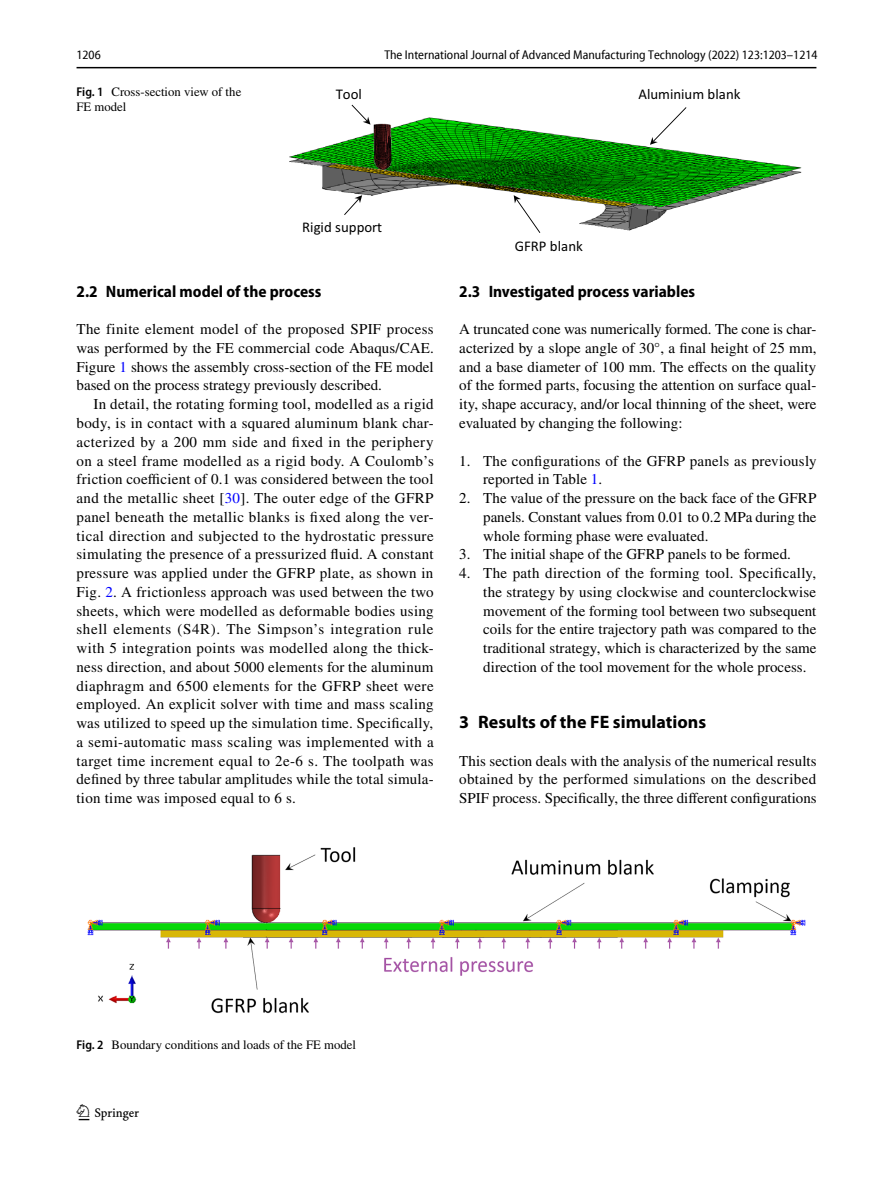
<style>
.page{position:relative;width:893px;height:1187px;background:#fff}
.page>*{position:absolute;margin:0;border:0;box-sizing:border-box;transform-origin:0 0}
.t1{font:22.5px "Springnew Regular 2";color:#000}
.t2{font:700 18px "Myriad Pro";color:#000}
.t3{font:700 semi-condensed 16.5px "Myriad Pro";color:#000}
.t4{font:15px/18.8px "STIX";letter-spacing:.005em;color:#000;text-align:justify}
.t5{font:14.85px "Calibri";color:#000}
.t6{font:semi-condensed 12.75px "Myriad Pro Unic";color:#000}
.t7{font:12.75px/15px "STIX";color:#000}
.s1{font-family:"Myriad Pro";font-weight:600;font-stretch:semi-condensed}
.s2{color:#00f}
</style>
<div class="page">
<hr style="left:77px;top:67px;width:739px;height:1px;background:#000">
<img style="left:289px;top:104px;width:513px;height:129px">
<svg style="left:352px;top:105px;width:18px;height:20px"></svg>
<svg style="left:344px;top:195px;width:18px;height:20px"></svg>
<svg style="left:650px;top:107px;width:36px;height:38px"></svg>
<svg style="left:514px;top:195px;width:26px;height:38px"></svg>
<img style="left:87px;top:847px;width:719px;height:167px">
<p class="t6" style="left:77px;top:50px;width:26px">1206</p>
<p class="t6" style="left:384px;top:50px;width:435px">The International Journal of Advanced Manufacturing Technology (2022) 123:1203–1214</p>
<p class="t7" style="left:77px;top:85px;width:166px"><span class="s1">Fig. 1</span> Cross-section view of the<br>FE model</p>
<p class="t5" style="left:336px;top:83px;width:28px">Tool</p>
<p class="t5" style="left:638px;top:84px;width:104px">Aluminium blank</p>
<p class="t5" style="left:302px;top:217px;width:81px">Rigid support</p>
<p class="t3" style="left:77px;top:282px;width:246px">2.2 Numerical model of the process</p>
<p class="t4" style="left:77px;top:321px;width:359px">The finite element model of the proposed SPIF process was performed by the FE commercial code Abaqus/CAE.<br>Figure <span class="s2">1</span> shows the assembly cross-section of the FE model based on the process strategy previously described.</p>
<p class="t4" style="left:77px;top:396px;width:359px;text-indent:17px">In detail, the rotating forming tool, modelled as a rigid body, is in contact with a squared aluminum blank char&shy;acterized by a 200 mm side and fixed in the periphery on a steel frame modelled as a rigid body. A Coulomb’s friction coefficient of 0.1 was considered between the tool and the metallic sheet [<span class="s2">30</span>]. The outer edge of the GFRP panel beneath the metallic blanks is fixed along the ver&shy;tical direction and subjected to the hydrostatic pressure simulating the presence of a pressurized fluid. A constant pressure was applied under the GFRP plate, as shown in Fig. <span class="s2">2</span>. A frictionless approach was used between the two sheets, which were modelled as deformable bodies using shell elements (S4R). The Simpson’s integration rule with 5 integration points was modelled along the thick&shy;ness direction, and about 5000 elements for the aluminum diaphragm and 6500 elements for the GFRP sheet were employed. An explicit solver with time and mass scaling was utilized to speed up the simulation time. Specifically, a semi-automatic mass scaling was implemented with a target time increment equal to 2e-6 s. The toolpath was defined by three tabular amplitudes while the total simula&shy;tion time was imposed equal to 6 s.</p>
<p class="t5" style="left:515px;top:236px;width:70px">GFRP blank</p>
<p class="t3" style="left:459px;top:282px;width:237px">2.3 Investigated process variables</p>
<p class="t4" style="left:459px;top:321px;width:359px">A truncated cone was numerically formed. The cone is char&shy;acterized by a slope angle of 30°, a final height of 25 mm, and a base diameter of 100 mm. The effects on the quality of the formed parts, focusing the attention on surface qual&shy;ity, shape accuracy, and/or local thinning of the sheet, were evaluated by changing the following:</p>
<p class="t4" style="left:483px;top:452px;width:335px;text-indent:-24px">1. The configurations of the GFRP panels as previously reported in Table <span class="s2">1</span>.</p>
<p class="t4" style="left:483px;top:489px;width:335px;text-indent:-24px">2. The value of the pressure on the back face of the GFRP panels. Constant values from 0.01 to 0.2 MPa during the whole forming phase were evaluated.</p>
<p class="t4" style="left:459px;top:546px;width:333px">3. The initial shape of the GFRP panels to be formed.</p>
<p class="t4" style="left:483px;top:564px;width:335px;text-indent:-24px">4. The path direction of the forming tool. Specifically, the strategy by using clockwise and counterclockwise movement of the forming tool between two subsequent coils for the entire trajectory path was compared to the traditional strategy, which is characterized by the same direction of the tool movement for the whole process.</p>
<p class="t2" style="left:459px;top:710px;width:248px">3 Results of the FE simulations</p>
<p class="t4" style="left:459px;top:752px;width:359px">This section deals with the analysis of the numerical results obtained by the performed simulations on the described SPIF process. Specifically, the three different configurations</p>
<p class="t7" style="left:77px;top:1038px;width:281px"><span class="s1">Fig. 2</span> Boundary conditions and loads of the FE model</p>
<h1 class="t1" style="left:79px;top:1104px;width:62px">1 3</h1>
</div>
